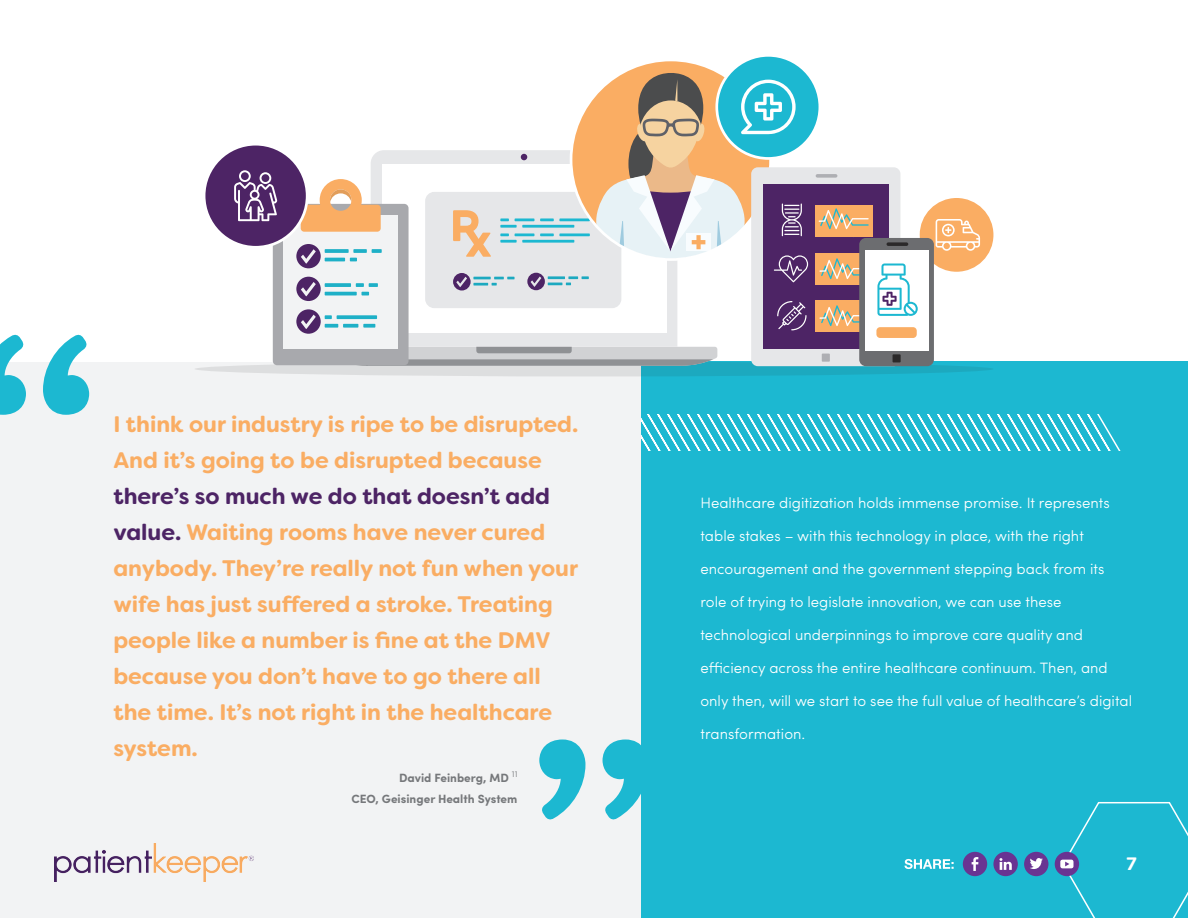
<style>
.page{position:relative;width:1188px;height:918px;background:#f2f3f4}
.page>*{position:absolute;margin:0;border:0;box-sizing:border-box;transform-origin:0 0}
.t1{font:700 258px "Filson Soft";color:#1cb8d1}
.t2{font:700 22.5px/36px "Filson Soft";color:#faad63}
.t3{font:700 18px "Filson Soft";color:#fff}
.t4{font:300 15px "Sofia Pro";color:#fff}
.t5{font:700 12px/21px "Sofia Pro";color:#76787b;text-align:right}
.s1{color:#4d2465}
</style>
<div class="page">
<img style="left:54px;top:843px;width:200px;height:39px">
<div style="left:0;top:0;width:1188px;height:362px;background:#fff"></div>
<div style="left:641px;top:362px;width:547px;height:556px;background:#1cb8d1"></div>
<svg style="left:641px;top:414px;width:479px;height:36px"></svg>
<svg style="left:194px;top:362px;width:800px;height:14px;background:#8ac7d1"></svg>
<div style="left:920px;top:198px;width:73px;height:74px;background:#faad63;border-radius:50%"></div>
<div style="left:859px;top:238px;width:75px;height:128px;background:#6c6d70;border-radius:7px"></div>
<div style="left:866px;top:250px;width:63px;height:101px;background:#fff"></div>
<svg style="left:205px;top:56px;width:713px;height:310px"></svg>
<svg style="left:936px;top:219px;width:44px;height:32px"></svg>
<div style="left:1024px;top:852px;width:24px;height:24px;background:#693492;border-radius:50%"></div>
<svg style="left:1030px;top:858px;width:13px;height:11px"></svg>
<div style="left:1055px;top:852px;width:24px;height:24px;background:#693492;border-radius:50%"></div>
<div style="left:993px;top:852px;width:25px;height:24px;background:#693492;border-radius:50%"></div>
<svg style="left:999px;top:858px;width:13px;height:12px"></svg>
<div style="left:963px;top:852px;width:24px;height:24px;background:#693492;border-radius:50%"></div>
<svg style="left:972px;top:857px;width:6px;height:14px"></svg>
<svg style="left:904px;top:859px;width:50px;height:10px"></svg>
<svg style="left:1060px;top:802px;width:128px;height:116px"></svg>
<svg style="left:539px;top:740px;width:102px;height:80px"></svg>
<h1 class="t1" style="left:-30px;top:263px;width:133px">“</h1>
<h2 class="t2" style="left:113px;top:406px;width:466px">I think our industry is ripe to be disrupted.<br>And it’s going to be disrupted because</h2>
<p class="t2" style="left:113px;top:478px;width:466px"><span class="s1">there’s so much we do that doesn’t add value.</span> Waiting rooms have never cured anybody. They’re really not fun when your wife has just suffered a stroke. Treating people like a number is fine at the DMV because you don’t have to go there all the time. It’s not right in the healthcare system.</p>
<p class="t5" style="left:351px;top:766px;width:168px">David Feinberg, MD <sup>11<br></sup>CEO, Geisinger Health System</p>
<p class="t4" style="left:700px;top:491px;width:411px">Healthcare digitization holds immense promise. It represents</p>
<p class="t4" style="left:700px;top:524px;width:385px">table stakes – with this technology in place, with the right</p>
<p class="t4" style="left:700px;top:557px;width:406px">encouragement and the government stepping back from its</p>
<p class="t4" style="left:700px;top:590px;width:363px">role of trying to legislate innovation, we can use these</p>
<p class="t4" style="left:700px;top:623px;width:384px">technological underpinnings to improve care quality and</p>
<p class="t4" style="left:700px;top:656px;width:409px">efficiency across the entire healthcare continuum. Then, and</p>
<p class="t4" style="left:700px;top:689px;width:433px">only then, will we start to see the full value of healthcare’s digital</p>
<p class="t4" style="left:700px;top:722px;width:106px">transformation.</p>
<p class="t3" style="left:1126px;top:852px;width:12px">7</p>
</div>
